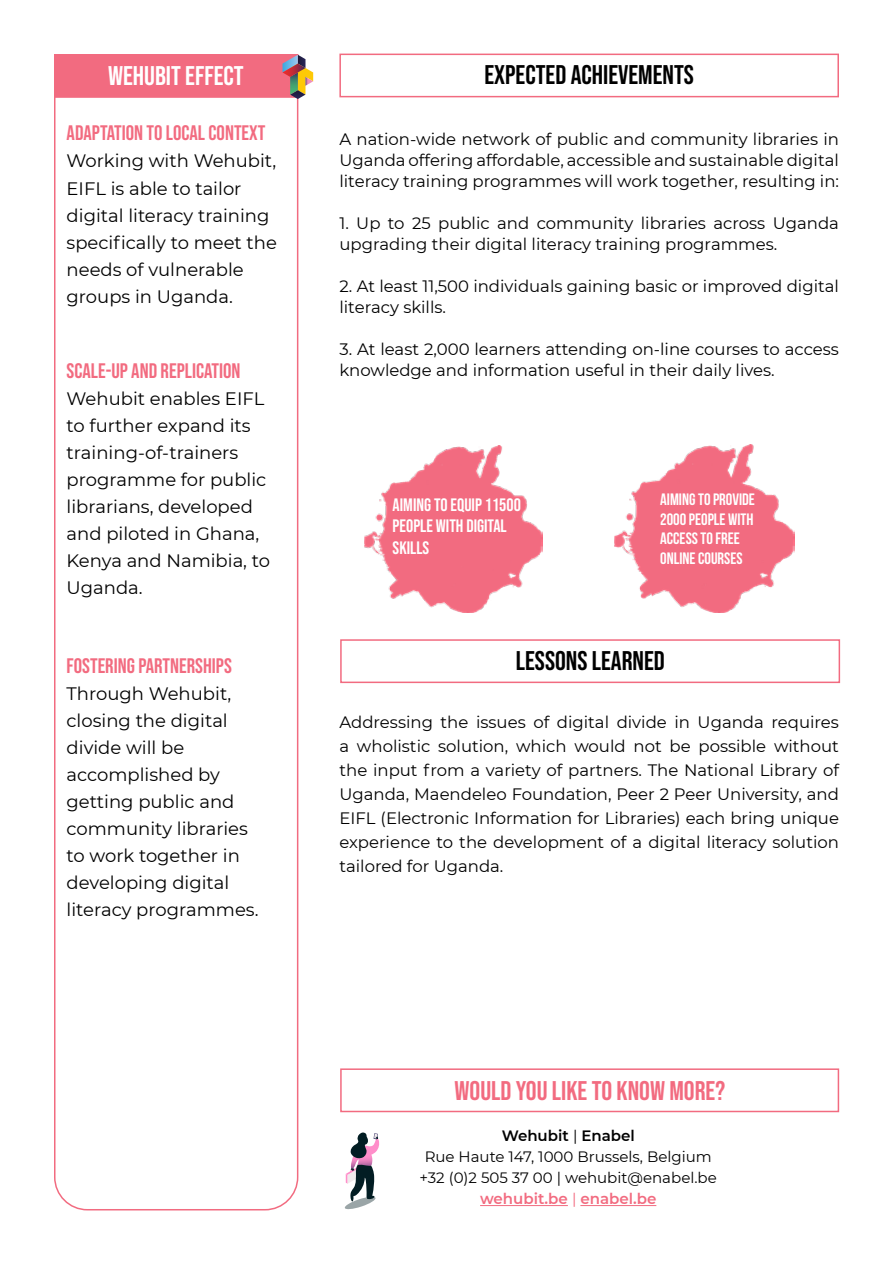
<style>
.page{position:relative;width:893px;height:1263px;background:#fff}
.page>*{position:absolute;margin:0;border:0;box-sizing:border-box;transform-origin:0 0}
.t1{font:27px "Bebas Neue";color:#000}
.t2{font:27px "Bebas Neue";color:#f26b80}
.t3{font:27px "Bebas Neue";color:#fff}
.t4{font:21px "Bebas Neue";color:#f26b80}
.t5{font:18px/27px "Montserrat";color:#000}
.t6{font:18px/21.6px "Bebas Neue";color:#fff}
.t7{font:16.5px/24px "Montserrat";color:#000}
.t8{font:16.5px/19.8px "Bebas Neue";color:#fff}
.t9{font:15px/21px "Montserrat";color:#000;text-align:center}
.s1{font-weight:600}
.s2{font-weight:600;color:#f26b80}
.s3{color:#f26b80}
</style>
<div class="page">
<div style="left:54px;top:54px;width:244px;height:1156px;border:2px solid #f26b80;border-radius:33px"></div>
<div style="left:54px;top:54px;width:244px;height:44px;background:#f26b80;border:2px solid #f26b80"></div>
<div style="left:339px;top:54px;width:500px;height:43px;background:#fff;border:2px solid #f26b80"></div>
<svg style="left:282px;top:55px;width:31px;height:44px"></svg>
<div style="left:340px;top:639px;width:500px;height:44px;background:#fff;border:2px solid #f26b80"></div>
<div style="left:340px;top:1068px;width:499px;height:44px;background:#fff;border:2px solid #f26b80"></div>
<hr style="left:480px;top:1205px;width:88px;height:1px;background:#f26b80">
<hr style="left:580px;top:1205px;width:76px;height:1px;background:#f26b80">
<svg style="left:344px;top:1132px;width:36px;height:78px"></svg>
<img style="left:365px;top:446px;width:178px;height:166px">
<img style="left:615px;top:444px;width:180px;height:168px">
<h1 class="t3" style="left:108px;top:61px;width:137px">WEHUBIT EFFECT</h1>
<p class="t4" style="left:67px;top:121px;width:200px">ADAPTATION TO LOCAL CONTEXT</p>
<p class="t5" style="left:67px;top:147px;width:212px">Working with Wehubit,<br>EIFL is able to tailor digital literacy training specifically to meet the needs of vulnerable groups in Uganda.</p>
<p class="t4" style="left:67px;top:359px;width:175px">SCALE-UP AND REPLICATION</p>
<p class="t5" style="left:67px;top:385px;width:205px">Wehubit enables EIFL to further expand its training-of-trainers programme for public librarians, developed and piloted in Ghana,<br>Kenya and Namibia, to<br>Uganda.</p>
<p class="t4" style="left:67px;top:654px;width:167px">FOSTERING PARTNERSHIPS</p>
<p class="t5" style="left:67px;top:680px;width:193px">Through Wehubit, closing the digital divide will be accomplished by getting public and community libraries to work together in developing digital literacy programmes.</p>
<h1 class="t1" style="left:484px;top:60px;width:211px">EXPECTED ACHIEVEMENTS</h1>
<p class="t7" style="left:339px;top:128px;width:501px;line-height:21px;text-align:justify">A nation-wide network of public and community libraries in Uganda offering affordable, accessible and sustainable digital literacy training programmes will work together, resulting in:</p>
<p class="t7" style="left:339px;top:212px;width:501px;line-height:21px">1. Up to 25 public and community libraries across Uganda upgrading their digital literacy training programmes.</p>
<p class="t7" style="left:339px;top:275px;width:501px;line-height:21px">2. At least 11,500 individuals gaining basic or improved digital literacy skills.</p>
<p class="t7" style="left:339px;top:338px;width:501px;line-height:21px">3. At least 2,000 learners attending on-line courses to access knowledge and information useful in their daily lives.</p>
<p class="t6" style="left:393px;top:493px;width:130px">AIMING TO EQUIP 11500<br>PEOPLE WITH DIGITAL<br>SKILLS</p>
<p class="t8" style="left:660px;top:489px;width:96px">AIMING TO PROVIDE<br>2000 PEOPLE WITH<br>ACCESS TO FREE<br>ONLINE COURSES</p>
<h1 class="t1" style="left:516px;top:645px;width:151px">LESSONS LEARNED</h1>
<p class="t7" style="left:339px;top:710px;width:501px;text-align:justify">Addressing the issues of digital divide in Uganda requires a wholistic solution, which would not be possible without the input from a variety of partners. The National Library of Uganda, Maendeleo Foundation, Peer 2 Peer University, and EIFL (Electronic Information for Libraries) each bring unique experience to the development of a digital literacy solution tailored for Uganda.</p>
<h1 class="t2" style="left:454px;top:1075px;width:272px">WOULD YOU LIKE TO KNOW MORE?</h1>
<p class="t9" style="left:420px;top:1125px;width:299px"><span class="s1">Wehubit</span> | <span class="s1">Enabel<br></span>Rue Haute 147, 1000 Brussels, Belgium +32 (0)2 505 37 00 | wehubit@enabel.be <span class="s2">wehubit.be</span> <span class="s3">|</span> <span class="s2">enabel.be</span></p>
</div>
